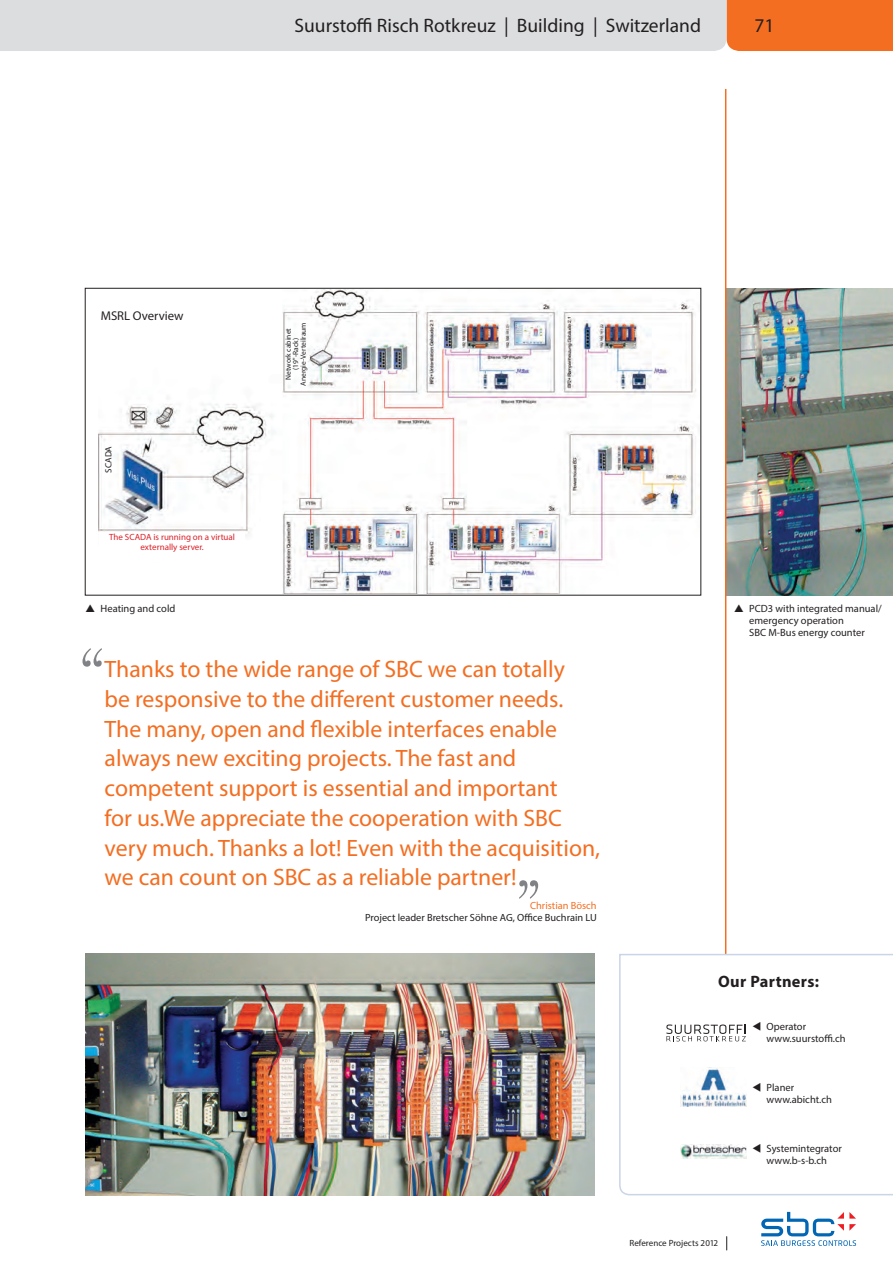
<style>
.page{position:relative;width:893px;height:1263px;background:#fff}
.page>*{position:absolute;margin:0;border:0;box-sizing:border-box;transform-origin:0 0}
._001_Haupttitel_20_2{font:23.7px/29.7px "Myriad Pro";color:#f36e21}
.Kopfzeile_rechts_bün{font:19.5px "Myriad Pro";color:#231f20}
._001_Haupttitel_20_2-2{font:700 16.5px "Myriad Pro";letter-spacing:.02em;color:#231f20}
.Kopfzeile_rechts_bün-2{font:12.75px "Myriad Pro";color:#231f20}
._005_Legende_7_8{font:10.5px/12px "Myriad Pro";color:#231f20}
._005_Legende_7_8-2{font:10.35px "Myriad Pro";color:#231f20}
._005_Legende_7_8-3{font:10.35px "Myriad Pro";color:#f36e21}
.Kopfzeile_rechts_bün-3{font:9px/10.8px "Myriad Pro";color:#da2128;text-align:center}
.Kopfzeile_rechts_bün-4{font:9px "Myriad Pro";color:#231f20}
.Kopfzeile_rechts_bün-5{font:7.5px/7.5px "Myriad Pro";color:#231f20;text-align:center}
</style>
<div class="page">
<svg style="left:726px;top:1236px;width:1px;height:14px"></svg>
<svg style="left:761px;top:1212px;width:95px;height:34px"></svg>
<img style="left:726px;top:288px;width:167px;height:307px">
<svg style="left:0;top:0;width:893px;height:51px;background:#e0c8bb"></svg>
<hr style="left:725px;top:89px;width:1px;height:908px;background:#f36e21">
<svg style="left:619px;top:953px;width:274px;height:243px"></svg>
<img style="left:85px;top:954px;width:509px;height:241px">
<svg style="left:666px;top:1025px;width:80px;height:16px"></svg>
<img style="left:680px;top:1145px;width:66px;height:13px">
<img style="left:681px;top:1067px;width:65px;height:40px">
<img style="left:98px;top:290px;width:598px;height:303px">
<div style="left:99px;top:533px;width:146px;height:29px;background:#fff"></div>
<svg style="left:82px;top:648px;width:20px;height:19px"></svg>
<svg style="left:519px;top:880px;width:19px;height:19px"></svg>
<p class="Kopfzeile_rechts_bün" style="left:295px;top:13px;width:408px">Suurstoffi Risch Rotkreuz | Building | Switzerland</p>
<p class="Kopfzeile_rechts_bün" style="left:754px;top:13px;width:22px">71</p>
<p class="Kopfzeile_rechts_bün-2" style="left:101px;top:308px;width:84px">MSRL Overview</p>
<p class="Kopfzeile_rechts_bün-4" style="left:103px;top:473px;width:28px;rotate:-90deg">SCADA</p>
<p class="Kopfzeile_rechts_bün-3" style="left:109px;top:531px;width:127px">The SCADA is running on a virtual externally server.</p>
<p class="Kopfzeile_rechts_bün-5" style="left:284px;top:386px;width:65px;rotate:-90deg">Network cabinet (19"-Rack)<br>Anergie-Verteilraum</p>
<p class="_005_Legende_7_8" style="left:101px;top:602px;width:76px">Heating and cold</p>
<p class="_005_Legende_7_8" style="left:749px;top:602px;width:134px">PCD3 with integrated manual/ emergency operation<br>SBC M-Bus energy counter</p>
<p class="_001_Haupttitel_20_2" style="left:105px;top:654px;width:462px;text-align:justify">Thanks to the wide range of SBC we can totally be responsive to the different customer needs.<br>The many, open and flexible interfaces enable</p>
<p class="_001_Haupttitel_20_2" style="left:105px;top:743px;width:459px">always new exciting projects. The fast and competent support is essential and important for us.We appreciate the cooperation with SBC</p>
<p class="_001_Haupttitel_20_2" style="left:105px;top:832px;width:497px">very much. Thanks a lot! Even with the acquisition, we can count on SBC as a reliable partner!</p>
<p class="_005_Legende_7_8-3" style="left:530px;top:899px;width:68px">Christian Bösch</p>
<p class="_005_Legende_7_8-2" style="left:365px;top:911px;width:233px">Project leader Bretscher Söhne AG, Office Buchrain LU</p>
<p class="_001_Haupttitel_20_2-2" style="left:718px;top:971px;width:102px">Our Partners:</p>
<p class="_005_Legende_7_8" style="left:767px;top:1020px;width:80px;text-indent:-14px">▼ Operator www.suurstoffi.ch</p>
<p class="_005_Legende_7_8" style="left:767px;top:1081px;width:67px;text-indent:-14px">▼ Planer www.abicht.ch</p>
<p class="Kopfzeile_rechts_bün-4" style="left:630px;top:1237px;width:90px">Reference Projects 2012</p>
<p class="_005_Legende_7_8" style="left:752px;top:1142px;width:91px;text-align:center">▼ Systemintegrator www.b-s-b.ch</p>
</div>
